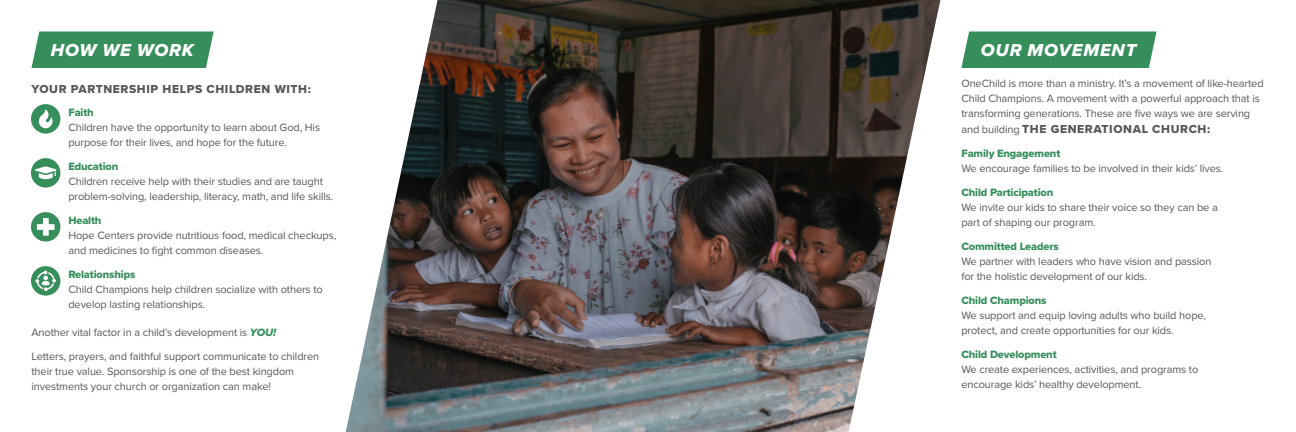
<style>
.page{position:relative;width:1296px;height:432px;background:#fff}
.page>*{position:absolute;margin:0;border:0;box-sizing:border-box;transform-origin:0 0}
.t1{font:18px "Proxima Nova Extrabld It";letter-spacing:.05em;color:#fff}
.Large_Sub_Head{font:12px "Proxima Nova Extrabld";letter-spacing:.05em;color:#57585a}
.Body{font:12px "Proxima Nova Extrabld";letter-spacing:.05em;color:#57585a}
.Body-2{font:11px/15px "Proxima Nova";letter-spacing:-.01em;color:#57585a}
.Small_Sub_Head{font:11px "Proxima Nova Extrabld";letter-spacing:-.01em;color:#368e5b}
.s1{font-family:"Proxima Nova";font-size:11px}
.s2{font-family:"Proxima Nova Extrabld It";color:#368e5b}
</style>
<div class="page">
<img style="left:346px;top:0;width:594px;height:432px">
<div style="left:31px;top:32px;width:183px;height:36px;background:#368e5b"></div>
<div style="left:961px;top:32px;width:196px;height:36px;background:#368e5b"></div>
<div style="left:31px;top:104px;width:29px;height:30px;background:#368e5b;border-radius:50%"></div>
<div style="left:31px;top:158px;width:29px;height:30px;background:#368e5b;border-radius:50%"></div>
<div style="left:31px;top:212px;width:29px;height:30px;background:#368e5b;border-radius:50%"></div>
<div style="left:31px;top:266px;width:29px;height:30px;background:#368e5b;border-radius:50%"></div>
<svg style="left:39px;top:109px;width:14px;height:19px"></svg>
<svg style="left:35px;top:166px;width:22px;height:13px"></svg>
<svg style="left:37px;top:218px;width:18px;height:18px"></svg>
<svg style="left:35px;top:271px;width:21px;height:20px"></svg>
<p class="t1" style="left:51px;top:36px;width:144px">HOW WE WORK</p>
<p class="t1" style="left:981px;top:36px;width:157px">OUR MOVEMENT</p>
<p class="Large_Sub_Head" style="left:32px;top:80px;width:281px">YOUR PARTNERSHIP HELPS CHILDREN WITH:</p>
<p class="Body-2" style="left:961px;top:75px;width:304px">OneChild is more than a ministry. It’s a movement of like-hearted<br>Child Champions. A movement with a powerful approach that is transforming generations. These are five ways we are serving</p>
<p class="Body" style="left:961px;top:120px;width:250px"><span class="s1">and building</span> THE GENERATIONAL CHURCH:</p>
<p class="Small_Sub_Head" style="left:961px;top:145px;width:100px">Family Engagement</p>
<p class="Body-2" style="left:961px;top:160px;width:264px">We encourage families to be involved in their kids’ lives.</p>
<p class="Small_Sub_Head" style="left:961px;top:184px;width:93px">Child Participation</p>
<p class="Body-2" style="left:961px;top:199px;width:258px">We invite our kids to share their voice so they can be a part of shaping our program.</p>
<p class="Small_Sub_Head" style="left:961px;top:238px;width:99px">Committed Leaders</p>
<p class="Body-2" style="left:961px;top:253px;width:252px">We partner with leaders who have vision and passion for the holistic development of our kids.</p>
<p class="Small_Sub_Head" style="left:961px;top:292px;width:87px">Child Champions</p>
<p class="Body-2" style="left:961px;top:307px;width:246px">We support and equip loving adults who build hope, protect, and create opportunities for our kids.</p>
<p class="Small_Sub_Head" style="left:961px;top:346px;width:97px">Child Development</p>
<p class="Body-2" style="left:961px;top:361px;width:238px">We create experiences, activities, and programs to encourage kids’ healthy development.</p>
<p class="Small_Sub_Head" style="left:68px;top:105px;width:27px">Faith</p>
<p class="Body-2" style="left:68px;top:120px;width:253px">Children have the opportunity to learn about God, His purpose for their lives, and hope for the future.</p>
<p class="Small_Sub_Head" style="left:68px;top:159px;width:51px">Education</p>
<p class="Body-2" style="left:68px;top:174px;width:266px">Children receive help with their studies and are taught problem-solving, leadership, literacy, math, and life skills.</p>
<p class="Small_Sub_Head" style="left:68px;top:213px;width:35px">Health</p>
<p class="Body-2" style="left:68px;top:228px;width:269px">Hope Centers provide nutritious food, medical checkups, and medicines to fight common diseases.</p>
<p class="Small_Sub_Head" style="left:68px;top:267px;width:68px">Relationships</p>
<p class="Body-2" style="left:68px;top:282px;width:256px">Child Champions help children socialize with others to develop lasting relationships.</p>
<p class="Body-2" style="left:32px;top:324px;width:246px">Another vital factor in a child’s development is <span class="s2">YOU!</span></p>
<p class="Body-2" style="left:32px;top:348px;width:289px">Letters, prayers, and faithful support communicate to children their true value. Sponsorship is one of the best kingdom investments your church or organization can make!</p>
</div>
